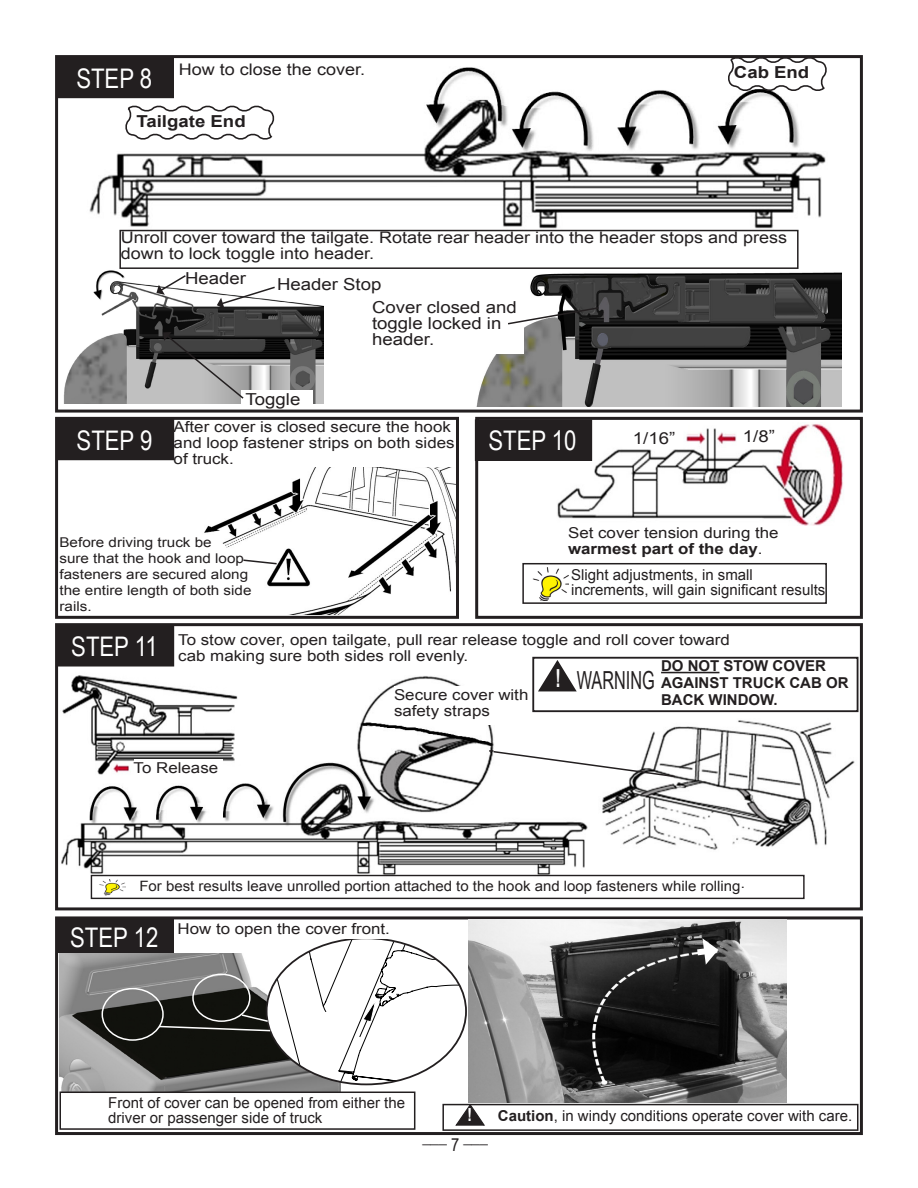
<style>
.page{position:relative;width:918px;height:1188px;background:#fff}
.page>*{position:absolute;margin:0;border:0;box-sizing:border-box;transform-origin:0 0}
.Subhead_2{font:27px "Arial Narrow";color:#fff}
.t1{font:24.9px "Arial Narrow";color:#231f20;scale:.8 1}
.Subhead_2-2{font:18px "Arial Narrow";color:#231f20}
.t2{font:16.5px/15.9px "Arial";color:#231f20;scale:1.13 1}
.t3{font:700 16.5px "Arial";color:#231f20;scale:1.13 1}
.t4{font:15.9px/15.9px "Arial";color:#231f20;scale:1.13 1}
.t5{font:15px/15.9px "Arial";color:#231f20;scale:1.13 1}
.t6{font:15px/15px "Arial";color:#231f20}
.t7{font:700 15px/17.2px "Arial";color:#231f20}
.t8{font:14.25px "Arial";color:#231f20;scale:1.05 1}
.t9{font:13.5px/15.9px "Arial";color:#231f20;scale:1.13 1}
.s1{font-weight:700}
</style>
<div class="page">
<div style="left:55px;top:916px;width:808px;height:219px;border:3px solid #231f20"></div>
<div style="left:55px;top:623px;width:808px;height:287px;border:3px solid #231f20"></div>
<img style="left:61px;top:676px;width:797px;height:203px">
<div style="left:57px;top:626px;width:117px;height:40px;background:#231f20"></div>
<div style="left:57px;top:625px;width:117px;height:41px;border:1px solid #231f20"></div>
<div style="left:394px;top:686px;width:149px;height:38px;background:#fff"></div>
<div style="left:91px;top:875px;width:714px;height:24px;border:1px solid #231f20"></div>
<img style="left:99px;top:879px;width:26px;height:17px">
<svg style="left:489px;top:750px;width:188px;height:28px"></svg>
<img style="left:61px;top:675px;width:176px;height:102px">
<div style="left:134px;top:759px;width:88px;height:18px;background:#fff"></div>
<div style="left:55px;top:417px;width:404px;height:202px;border:3px solid #231f20"></div>
<img style="left:204px;top:467px;width:252px;height:148px">
<div style="left:475px;top:417px;width:388px;height:202px;border:3px solid #231f20"></div>
<div style="left:55px;top:55px;width:808px;height:358px;border:3px solid #231f20"></div>
<img style="left:476px;top:272px;width:366px;height:134px">
<img style="left:63px;top:270px;width:261px;height:133px">
<div style="left:272px;top:275px;width:109px;height:23px;background:#fff"></div>
<img style="left:87px;top:67px;width:739px;height:163px">
<div style="left:57px;top:57px;width:116px;height:41px;background:#231f20"></div>
<svg style="left:123px;top:103px;width:153px;height:39px"></svg>
<svg style="left:726px;top:55px;width:103px;height:38px"></svg>
<div style="left:119px;top:230px;width:680px;height:39px;border:2px solid #231f20"></div>
<svg style="left:217px;top:285px;width:60px;height:24px"></svg>
<div style="left:180px;top:269px;width:72px;height:18px;background:#fff"></div>
<svg style="left:156px;top:274px;width:31px;height:21px"></svg>
<div style="left:241px;top:390px;width:72px;height:16px;background:#fff"></div>
<svg style="left:163px;top:332px;width:82px;height:68px;background:#7e7e7e"></svg>
<div style="left:57px;top:419px;width:117px;height:41px;background:#231f20"></div>
<img style="left:557px;top:422px;width:286px;height:104px">
<div style="left:568px;top:524px;width:213px;height:32px;background:#fff"></div>
<div style="left:522px;top:563px;width:305px;height:41px;border:2px solid #231f20"></div>
<img style="left:532px;top:567px;width:36px;height:33px">
<div style="left:628px;top:429px;width:52px;height:19px;background:#fff"></div>
<div style="left:738px;top:427px;width:43px;height:21px;background:#fff"></div>
<div style="left:475px;top:420px;width:117px;height:40px;background:#231f20"></div>
<div style="left:475px;top:420px;width:117px;height:41px;border:1px solid #231f20"></div>
<svg style="left:242px;top:559px;width:36px;height:6px"></svg>
<div style="left:372px;top:298px;width:152px;height:55px;background:#fff"></div>
<svg style="left:508px;top:306px;width:92px;height:19px"></svg>
<div style="left:442px;top:1104px;width:416px;height:27px;border:2px solid #231f20"></div>
<div style="left:57px;top:918px;width:116px;height:34px;background:#231f20"></div>
<div style="left:57px;top:918px;width:117px;height:35px;border:1px solid #231f20"></div>
<img style="left:60px;top:953px;width:281px;height:139px">
<div style="left:102px;top:988px;width:62px;height:53px;border:2px solid #fff;border-radius:50%"></div>
<svg style="left:157px;top:938px;width:309px;height:146px"></svg>
<div style="left:60px;top:1092px;width:355px;height:38px;border:2px solid #231f20"></div>
<img style="left:469px;top:920px;width:317px;height:183px">
<svg style="left:691px;top:938px;width:27px;height:27px"></svg>
<hr style="left:661px;top:672px;width:58px;height:1px;background:#231f20">
<div style="left:532px;top:657px;width:326px;height:55px;border:2px solid #231f20"></div>
<svg style="left:455px;top:1103px;width:31px;height:23px"></svg>
<svg style="left:537px;top:658px;width:41px;height:35px"></svg>
<p class="t4" style="left:179px;top:62px;width:166px">How to close the cover.</p>
<p class="t3" style="left:734px;top:61px;width:68px">Cab End</p>
<p class="Subhead_2" style="left:76px;top:58px;width:77px">STEP 8</p>
<p class="t3" style="left:136px;top:110px;width:98px">Tailgate End</p>
<p class="t4" style="left:121px;top:230px;width:591px">Unroll cover toward the tailgate. Rotate rear header into the header stops and press down to lock toggle into header.</p>
<p class="t2" style="left:185px;top:270px;width:55px">Header</p>
<p class="t2" style="left:277px;top:277px;width:94px">Header Stop</p>
<p class="Subhead_2" style="left:77px;top:420px;width:77px">STEP 9</p>
<p class="t2" style="left:246px;top:392px;width:50px">Toggle</p>
<p class="t2" style="left:372px;top:300px;width:130px">Cover closed and toggle locked in header.</p>
<p class="t5" style="left:174px;top:419px;width:250px">After cover is closed secure the hook and loop fastener strips on both sides of truck.</p>
<p class="Subhead_2" style="left:488px;top:421px;width:90px">STEP 10</p>
<p class="t2" style="left:633px;top:430px;width:39px">1/16”</p>
<p class="t2" style="left:743px;top:428px;width:30px">1/8”</p>
<p class="t9" style="left:60px;top:534px;width:171px">Before driving truck be<br>sure that the hook and loop fasteners are secured along the entire length of both side rails.</p>
<p class="t5" style="left:568px;top:525px;width:188px">Set cover tension during the <span class="s1">warmest part of the day</span>.</p>
<p class="t6" style="left:571px;top:567px;width:256px">Slight adjustments, in small increments, will gain significant results</p>
<p class="Subhead_2" style="left:71px;top:627px;width:88px">STEP 11</p>
<p class="t5" style="left:178px;top:632px;width:490px">To stow cover, open tailgate, pull rear release toggle and roll cover toward cab making sure both sides roll evenly.</p>
<p class="t7" style="left:661px;top:658px;width:189px">DO NOT STOW COVER<br>AGAINST TRUCK CAB OR<br>BACK WINDOW.</p>
<p class="t1" style="left:577px;top:662px;width:99px">WARNING</p>
<p class="t5" style="left:394px;top:687px;width:120px">Secure cover with safety straps</p>
<p class="t5" style="left:134px;top:760px;width:76px">To Release</p>
<p class="t8" style="left:139px;top:877px;width:578px">For best results leave unrolled portion attached to the hook and loop fasteners while rolling.</p>
<p class="Subhead_2" style="left:70px;top:917px;width:90px">STEP 12</p>
<p class="t5" style="left:178px;top:921px;width:189px">How to open the cover front.</p>
<p class="t6" style="left:108px;top:1096px;width:298px">Front of cover can be opened from either the driver or passenger side of truck</p>
<p class="Subhead_2-2" style="left:422px;top:1124px;width:67px">___ 7 ___</p>
<p class="t6" style="left:498px;top:1108px;width:356px"><span class="s1">Caution</span>, in windy conditions operate cover with care.</p>
</div>
